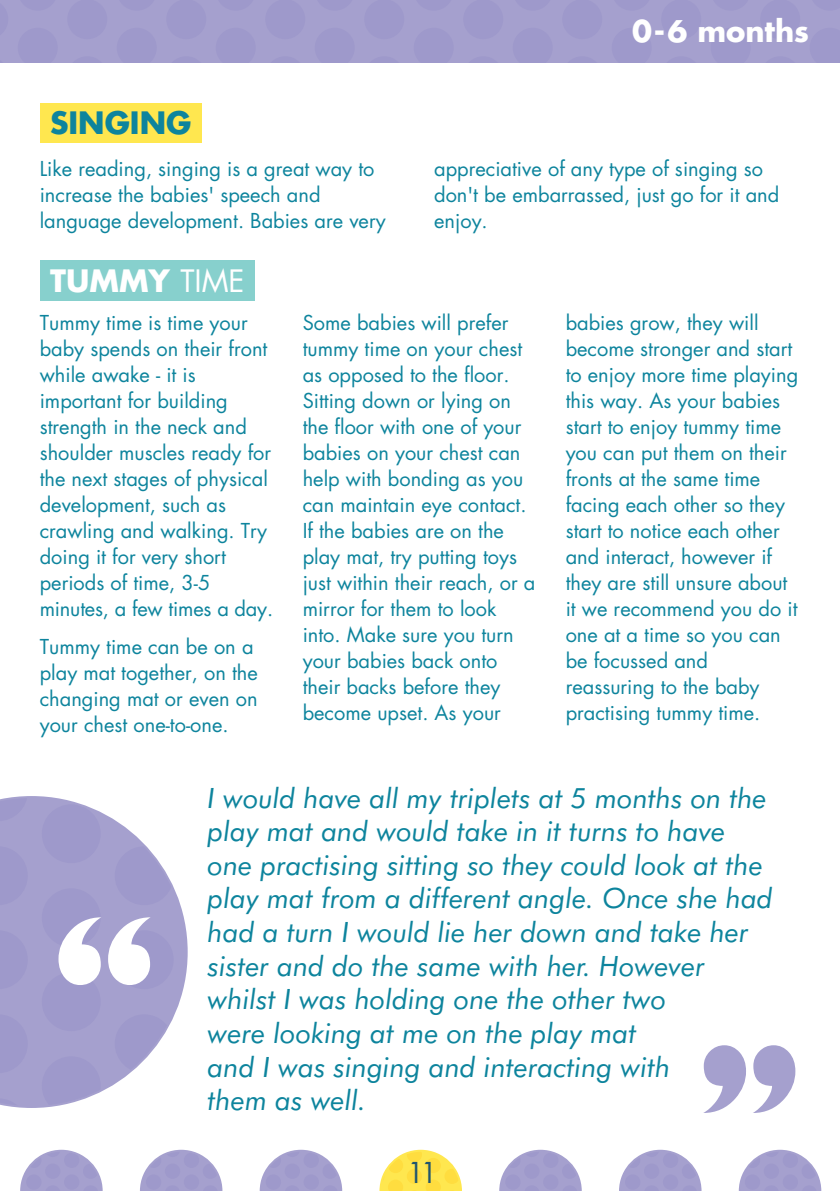
<style>
.page{position:relative;width:840px;height:1191px;background:#fff}
.page>*{position:absolute;margin:0;border:0;box-sizing:border-box;transform-origin:0 0}
.t1{font:554.4px "Candy Round BTN";color:#fff}
.t2{font:554.4px "Candy Round BTN";color:#a5a0ce}
.t3{font:700 30px "Futura Std";color:#fff}
.t4{font:700 30px "Futura Std";color:#0d849d}
.t5{font:700 29px "Futura Std";color:#fff}
.t6{font:italic 28px/33.6px "Futura";color:#0d849d}
.t7{font:28px "Futura Std";color:#21566e}
.t8{font:20px/26px "Futura Std";color:#0d849d}
.s1{font-weight:400}
</style>
<div class="page">
<div style="left:0;top:0;width:839px;height:62px;background:#a5a0ce"></div>
<div style="left:759px;top:0;width:40px;height:39px;background:#9e99cb;border-radius:50%"></div>
<div style="left:661px;top:0;width:39px;height:39px;background:#9e99cb;border-radius:50%"></div>
<div style="left:562px;top:0;width:40px;height:39px;background:#9e99cb;border-radius:50%"></div>
<div style="left:463px;top:0;width:40px;height:39px;background:#9e99cb;border-radius:50%"></div>
<div style="left:364px;top:0;width:40px;height:39px;background:#9e99cb;border-radius:50%"></div>
<div style="left:265px;top:0;width:40px;height:39px;background:#9e99cb;border-radius:50%"></div>
<div style="left:166px;top:0;width:40px;height:39px;background:#9e99cb;border-radius:50%"></div>
<div style="left:67px;top:0;width:40px;height:39px;background:#9e99cb;border-radius:50%"></div>
<svg style="left:738px;top:1149px;width:82px;height:42px"></svg>
<svg style="left:619px;top:1149px;width:82px;height:42px"></svg>
<svg style="left:499px;top:1149px;width:82px;height:42px"></svg>
<svg style="left:259px;top:1149px;width:83px;height:42px"></svg>
<svg style="left:140px;top:1149px;width:82px;height:42px"></svg>
<svg style="left:379px;top:1149px;width:82px;height:42px"></svg>
<svg style="left:20px;top:1149px;width:83px;height:42px"></svg>
<svg style="left:0;top:796px;width:187px;height:312px"></svg>
<div style="left:40px;top:103px;width:151px;height:39px;background:#ffe74f"></div>
<div style="left:191px;top:103px;width:11px;height:39px;background:#ffe74f"></div>
<div style="left:40px;top:261px;width:140px;height:40px;background:#87d0cd"></div>
<div style="left:180px;top:261px;width:64px;height:40px;background:#87d0cd"></div>
<div style="left:244px;top:261px;width:11px;height:40px;background:#87d0cd"></div>
<h2 class="t4" style="left:50px;top:109px;width:143px">SINGING</h2>
<h3 class="t5" style="left:631px;top:18px;width:178px">0-6 months</h3>
<p class="t8" style="left:40px;top:157px;width:347px">Like reading, singing is a great way to increase the babies' speech and language development. Babies are very</p>
<p class="t8" style="left:434px;top:157px;width:346px">appreciative of any type of singing so don't be embarrassed, just go for it and enjoy.</p>
<h2 class="t3" style="left:50px;top:267px;width:196px">TUMMY <span class="s1">TIME</span></h2>
<p class="t8" style="left:40px;top:311px;width:235px">Tummy time is time your baby spends on their front while awake - it is important for building strength in the neck and shoulder muscles ready for the next stages of physical development, such as crawling and walking. Try doing it for very short periods of time, 3-5 minutes, a few times a day.</p>
<p class="t8" style="left:40px;top:635px;width:219px">Tummy time can be on a play mat together, on the changing mat or even on your chest one-to-one.</p>
<p class="t8" style="left:302px;top:311px;width:234px">Some babies will prefer tummy time on your chest as opposed to the floor.<br>Sitting down or lying on the floor with one of your babies on your chest can help with bonding as you can maintain eye contact.<br>If the babies are on the play mat, try putting toys just within their reach, or a mirror for them to look into. Make sure you turn your babies back onto their backs before they become upset. As your</p>
<p class="t8" style="left:565px;top:311px;width:234px">babies grow, they will become stronger and start to enjoy more time playing this way. As your babies start to enjoy tummy time you can put them on their fronts at the same time facing each other so they start to notice each other and interact, however if they are still unsure about it we recommend you do it one at a time so you can be focussed and reassuring to the baby practising tummy time.</p>
<h1 class="t1" style="left:42px;top:750px;width:125px">“</h1>
<p class="t6" style="left:207px;top:783px;width:566px">I would have all my triplets at 5 months on the play mat and would take in it turns to have one practising sitting so they could look at the play mat from a different angle. Once she had had a turn I would lie her down and take her sister and do the same with her. However whilst I was holding one the other two<br>were looking at me on the play mat<br>and I was singing and interacting with<br>them as well.</p>
<h1 class="t2" style="left:686px;top:878px;width:125px">”</h1>
<h3 class="t7" style="left:407px;top:1159px;width:32px">11</h3>
</div>
